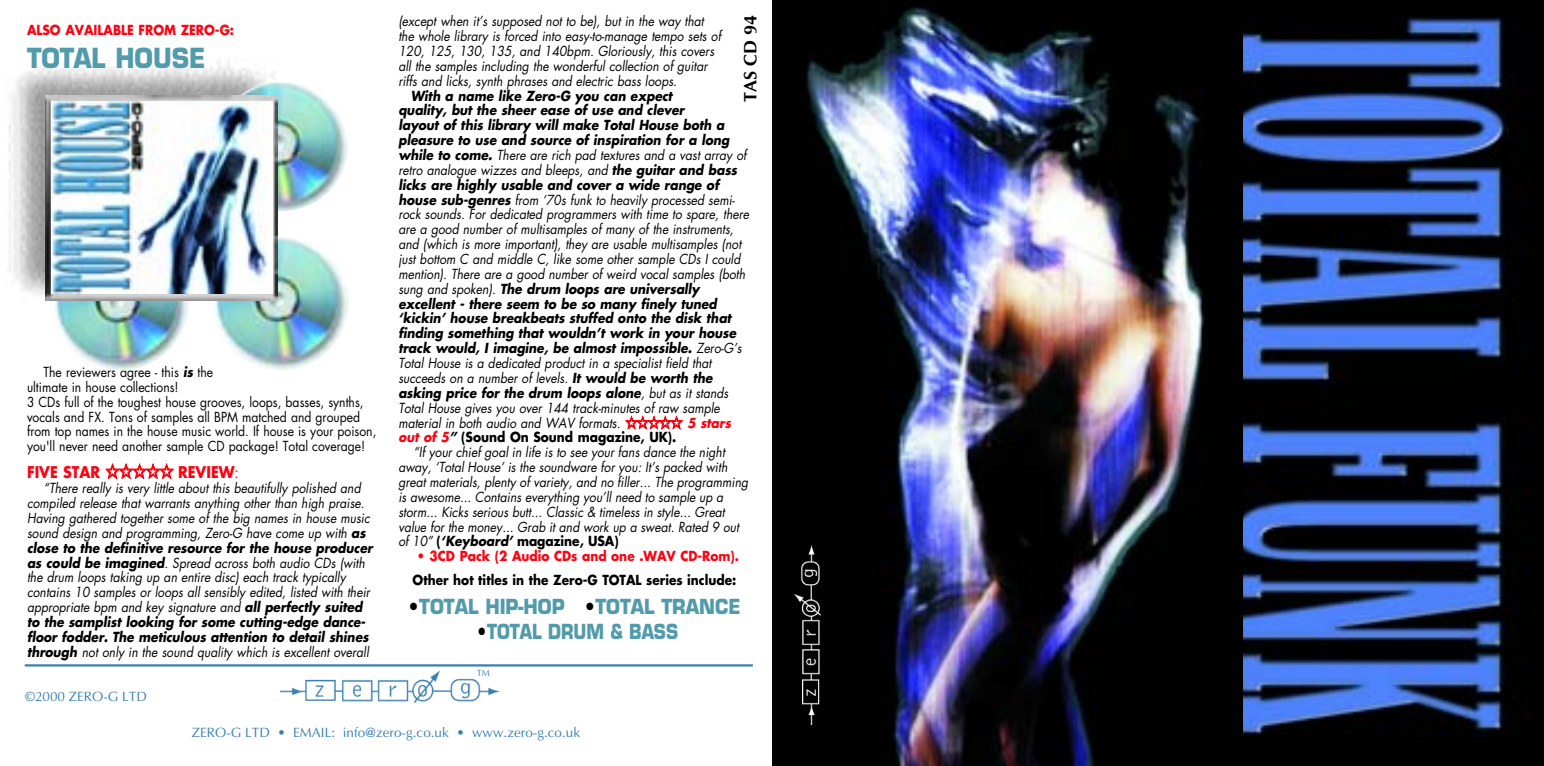
<style>
.page{position:relative;width:1544px;height:766px;background:#fff}
.page>*{position:absolute;margin:0;border:0;box-sizing:border-box;transform-origin:0 0}
.t1{font:700 27px "Eurostile";color:#529baa;scale:.9 1}
.t2{font:700 20.25px "Eurostile";color:#529baa;scale:.9 1}
.t3{font:700 20.25px "Eurostile";color:#529baa;scale:.83 1}
.t4{font:700 18px "Optima";color:#000}
.t5{font:700 15.75px "Futura";color:#ff0111;scale:.9 1}
.t6{font:italic 13.5px/14.8px "Futura";color:#000;scale:.9 1}
.t7{font:13.5px/14.8px "Futura";color:#000;scale:.9 1}
.t8{font:700 13.5px "Futura";color:#000;scale:.9 1}
.t9{font:13.5px "Optima";color:#3b80af}
.t10{font:700 13.5px "Futura";color:#ff0111;scale:.9 1}
.t11{font:italic 700 13.5px "Futura";color:#ff0111;scale:.9 1}
.t12{font:9px "Optima";color:#3b80af}
.s1{font-weight:700;font-style:italic}
.s2{font-weight:400}
.s3{font-weight:700}
.s4{font-style:italic;color:#ff0111}
.s5{font-style:italic}
.s6{font-weight:400;font-style:italic}
.s7{color:#000}
</style>
<div class="page">
<img style="left:1242px;top:0;width:301px;height:765px">
<img style="left:772px;top:0;width:470px;height:765px">
<img style="left:281px;top:671px;width:218px;height:31px">
<img style="left:9px;top:59px;width:269px;height:242px">
<img style="left:212px;top:236px;width:136px;height:134px;border-radius:50%">
<img style="left:215px;top:82px;width:133px;height:129px;border-radius:50%">
<img style="left:53px;top:300px;width:135px;height:70px">
<img style="left:46px;top:95px;width:231px;height:205px">
<img style="left:52px;top:101px;width:220px;height:192px">
<hr style="left:25px;top:664px;width:728px;height:2px;background:#3b80af">
<img style="left:794px;top:545px;width:26px;height:179px">
<p class="t10" style="left:27px;top:24px;width:232px">ALSO AVAILABLE FROM ZERO-G:</p>
<h1 class="t1" style="left:27px;top:48px;width:200px">TOTAL HOUSE</h1>
<p class="t7" style="left:27px;top:366px;width:390px;text-indent:16px">The reviewers agree - this <span class="s1">is</span> the<br>ultimate in house collections!<br>3 CDs full of the toughest house grooves, loops, basses, synths, vocals and FX. Tons of samples all BPM matched and grouped from top names in the house music world. If house is your poison, you'll never need another sample CD package! Total coverage!</p>
<p class="t5" style="left:27px;top:465px;width:83px">FIVE STAR</p>
<p class="t5" style="left:178px;top:465px;width:69px">REVIEW<span class="s2">:</span></p>
<p class="t6" style="left:27px;top:482px;width:385px;text-indent:16px">“There really is very little about this beautifully polished and compiled release that warrants anything other than high praise.<br>Having gathered together some of the big names in house music sound design and programming, Zero-G have come up with <span class="s3">as close to the definitive resource for the house producer as could be imagined</span>. Spread across both audio CDs (with the drum loops taking up an entire disc) each track typically contains 10 samples or loops all sensibly edited, listed with their appropriate bpm and key signature and <span class="s3">all perfectly suited to the samplist looking for some cutting-edge dance&shy;floor fodder. The meticulous attention to detail shines through</span> not only in the sound quality which is excellent overall</p>
<p class="t9" style="left:25px;top:688px;width:123px">©2000 ZERO-G LTD</p>
<p class="t6" style="left:398px;top:15px;width:360px">(except when it’s supposed not to be), but in the way that the whole library is forced into easy-to-manage tempo sets of 120, 125, 130, 135, and 140bpm. Gloriously, this covers all the samples including the wonderful collection of guitar riffs and licks, synth phrases and electric bass loops.</p>
<p class="t6" style="left:398px;top:89px;width:391px;text-indent:12px"><span class="s3">With a name like Zero-G you can expect<br>quality, but the sheer ease of use and clever<br>layout of this library will make Total House both a pleasure to use and source of inspiration for a long while to come.</span> There are rich pad textures and a vast array of retro analogue wizzes and bleeps, and <span class="s3">the guitar and bass licks are highly usable and cover a wide range of house sub-genres</span> from ‘70s funk to heavily processed semi&shy;rock sounds. For dedicated programmers with time to spare, there are a good number of multisamples of many of the instruments, and (which is more important), they are usable multisamples (not just bottom C and middle C, like some other sample CDs I could mention). There are a good number of weird vocal samples (both sung and spoken). <span class="s3">The drum loops are universally excellent - there seem to be so many finely tuned ‘kickin’ house breakbeats stuffed onto the disk that finding something that wouldn’t work in your house track would, I imagine, be almost impossible.</span> Zero-G’s Total House is a dedicated product in a specialist field that succeeds on a number of levels. <span class="s3">It would be worth the asking price for the drum loops alone</span>, but as it stands Total House gives you over 144 track-minutes of raw sample material in both audio and WAV formats.</p>
<h3 class="t4" style="left:740px;top:102px;width:89px;rotate:-90deg">TAS CD 94</h3>
<p class="t11" style="left:687px;top:416px;width:50px">5 stars</p>
<p class="t8" style="left:398px;top:431px;width:310px"><span class="s4">out of 5</span><span class="s5">”</span> (Sound On Sound magazine, UK).</p>
<p class="t6" style="left:413px;top:446px;width:348px">“If your chief goal in life is to see your fans dance the night</p>
<p class="t6" style="left:398px;top:460px;width:367px">away, ‘Total House’ is the soundware for you: It’s packed with</p>
<p class="t6" style="left:398px;top:475px;width:390px">great materials, plenty of variety, and no filler... The programming</p>
<p class="t6" style="left:398px;top:490px;width:362px">is awesome... Contains everything you’ll need to sample up a</p>
<p class="t6" style="left:398px;top:505px;width:364px">storm... Kicks serious butt... Classic &amp; timeless in style... Great</p>
<p class="t6" style="left:398px;top:520px;width:380px">value for the money... Grab it and work up a sweat. Rated 9 out</p>
<p class="t8" style="left:398px;top:535px;width:246px"><span class="s6">of 10”</span> (<span class="s5">‘Keyboard’</span> magazine, USA)</p>
<p class="t10" style="left:417px;top:550px;width:360px">• 3CD Pack (2 Audio CDs and one .WAV CD-Rom).</p>
<p class="t8" style="left:412px;top:573px;width:361px">Other hot titles in the Zero-G TOTAL series include:</p>
<h2 class="t2" style="left:408px;top:599px;width:371px"><span class="s7">•</span>TOTAL HIP-HOP <span class="s7">•</span>TOTAL TRANCE</h2>
<h2 class="t3" style="left:477px;top:623px;width:244px"><span class="s7">•</span>TOTAL DRUM &amp; BASS</h2>
<p class="t12" style="left:477px;top:667px;width:15px">TM</p>
<p class="t9" style="left:192px;top:724px;width:390px">ZERO-G LTD • EMAIL: info@zero-g.co.uk • www.zero-g.co.uk</p>
</div>
